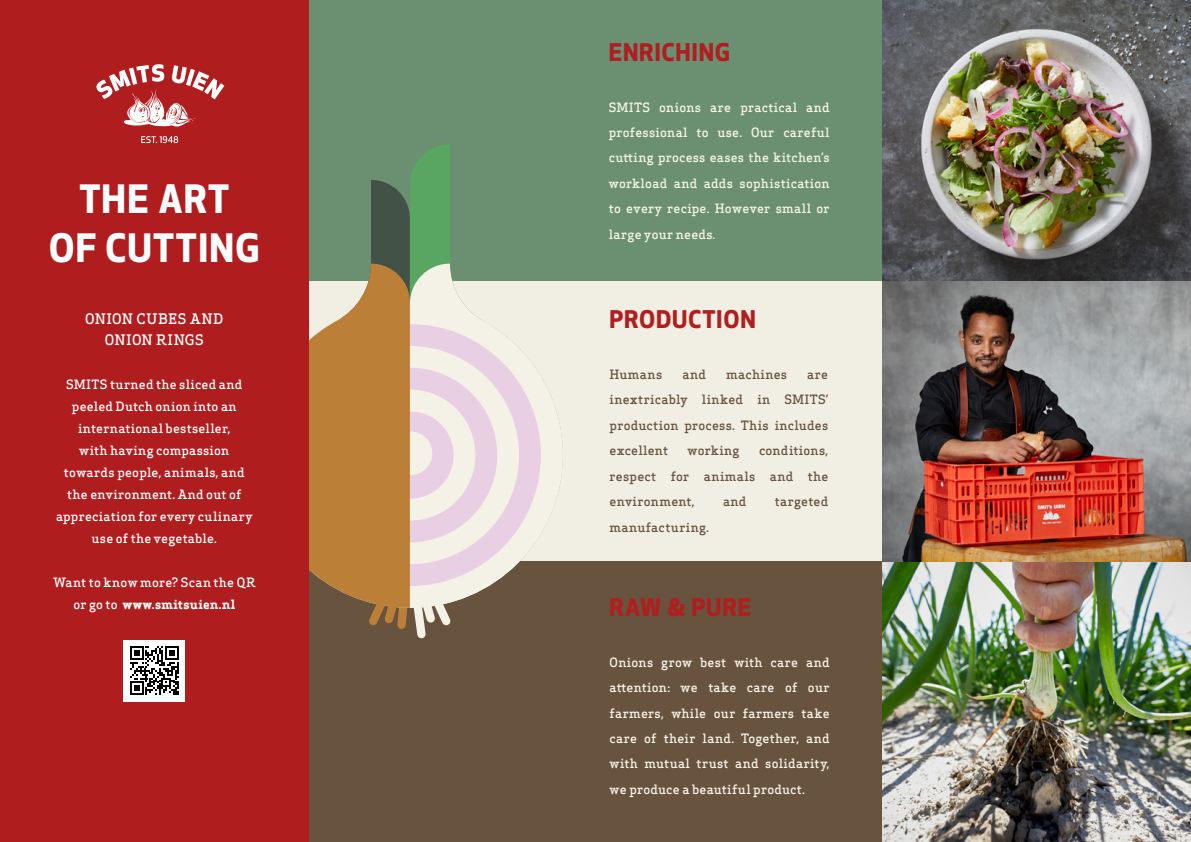
<style>
.page{position:relative;width:1191px;height:842px;background:#fff}
.page>*{position:absolute;margin:0;border:0;box-sizing:border-box;transform-origin:0 0}
.t1{font:700 38.2px/49.5px "Apex New";letter-spacing:.03em;color:#fff;text-align:center}
.t2{font:700 23.8px "Apex New";letter-spacing:.03em;color:#b01e1f}
.t3{font:500 14.2px/21px "Apex Serif";letter-spacing:.025em;color:#fff;text-align:center}
.t4{font:500 12.6px/25.5px "Apex Serif";letter-spacing:.015em;color:#f7f5e9;text-align:justify}
.t5{font:500 12.6px/22px "Apex Serif";letter-spacing:.015em;color:#fff;text-align:center}
.t6{font:500 12.6px/25.5px "Apex Serif";letter-spacing:.015em;color:#68533e;text-align:justify}
.s1{font-weight:700}
.s2{font-size:11.2px}
.s3{font-size:12.7px}
</style>
<div class="page">
<div style="left:294px;top:281px;width:588px;height:289px;background:#f1efe4"></div>
<div style="left:294px;top:561px;width:588px;height:281px;background:#68533e"></div>
<div style="left:294px;top:0;width:588px;height:281px;background:#6b9071"></div>
<svg style="left:371px;top:180px;width:39px;height:83px;background:#46584a"></svg>
<svg style="left:410px;top:144px;width:40px;height:119px;background:#5aa363"></svg>
<svg style="left:457px;top:302px;width:106px;height:299px"></svg>
<svg style="left:457px;top:324px;width:84px;height:262px"></svg>
<svg style="left:457px;top:346px;width:62px;height:218px"></svg>
<div style="left:323px;top:368px;width:174px;height:174px;background:#e9cfe4;border-radius:50%"></div>
<div style="left:344px;top:390px;width:131px;height:130px;background:#f4f1e6;border-radius:50%"></div>
<svg style="left:309px;top:263px;width:148px;height:376px"></svg>
<div style="left:0;top:0;width:309px;height:842px;background:#b01d1f"></div>
<div style="left:124px;top:640px;width:61px;height:61px;background:#fff"></div>
<svg style="left:130px;top:646px;width:49px;height:49px"></svg>
<svg style="left:141px;top:136px;width:37px;height:7px"></svg>
<svg style="left:96px;top:64px;width:128px;height:63px"></svg>
<img style="left:882px;top:0;width:309px;height:281px">
<img style="left:882px;top:561px;width:309px;height:281px">
<img style="left:882px;top:281px;width:309px;height:280px">
<h1 class="t1" style="left:49px;top:172px;width:212px">THE ART<br>OF CUTTING</h1>
<p class="t3" style="left:85px;top:308px;width:140px">ONION CUBES AND<br>ONION RINGS</p>
<p class="t5" style="left:56px;top:373px;width:198px">SMITS turned the sliced and peeled Dutch onion into an international bestseller,<br>with having compassion towards people, animals, and the environment. And out of appreciation for every culinary use of the vegetable.</p>
<p class="t5" style="left:53px;top:572px;width:203px">Want to know more? Scan the QR or go to <span class="s1">www.smitsuien.nl</span></p>
<h2 class="t2" style="left:609px;top:35px;width:123px">ENRICHING</h2>
<p class="t4" style="left:609px;top:94px;width:222px">SMITS onions are practical and professional to use. Our careful cutting process eases the kitchen’s workload and adds sophistication to every recipe. However small or large your needs<span class="s2">.</span></p>
<h2 class="t2" style="left:609px;top:302px;width:148px">PRODUCTION</h2>
<p class="t6" style="left:609px;top:361px;width:54px">Humans</p>
<p class="t6" style="left:682px;top:361px;width:25px">and</p>
<p class="t6" style="left:726px;top:361px;width:63px">machines</p>
<p class="t6" style="left:609px;top:361px;width:220px;text-indent:198px">are inextricably linked in SMITS’ production process. This includes exc<span class="s3">el</span>lent</p>
<p class="t6" style="left:609px;top:438px;width:220px;text-indent:149px">conditions, respect for animals and the environment,</p>
<p class="t6" style="left:687px;top:438px;width:54px">working</p>
<p class="t6" style="left:723px;top:489px;width:25px">and</p>
<p class="t6" style="left:775px;top:489px;width:55px">targeted</p>
<p class="t6" style="left:609px;top:514px;width:101px">manufacturing.</p>
<h2 class="t2" style="left:609px;top:590px;width:143px">RAW &amp; PURE</h2>
<p class="t4" style="left:609px;top:649px;width:222px">Onions grow best with care and attention: we take care of our farmers, while our farmers take care of their land. Together, and with mutual trust and solidarity, we produce a beautiful product.</p>
</div>
